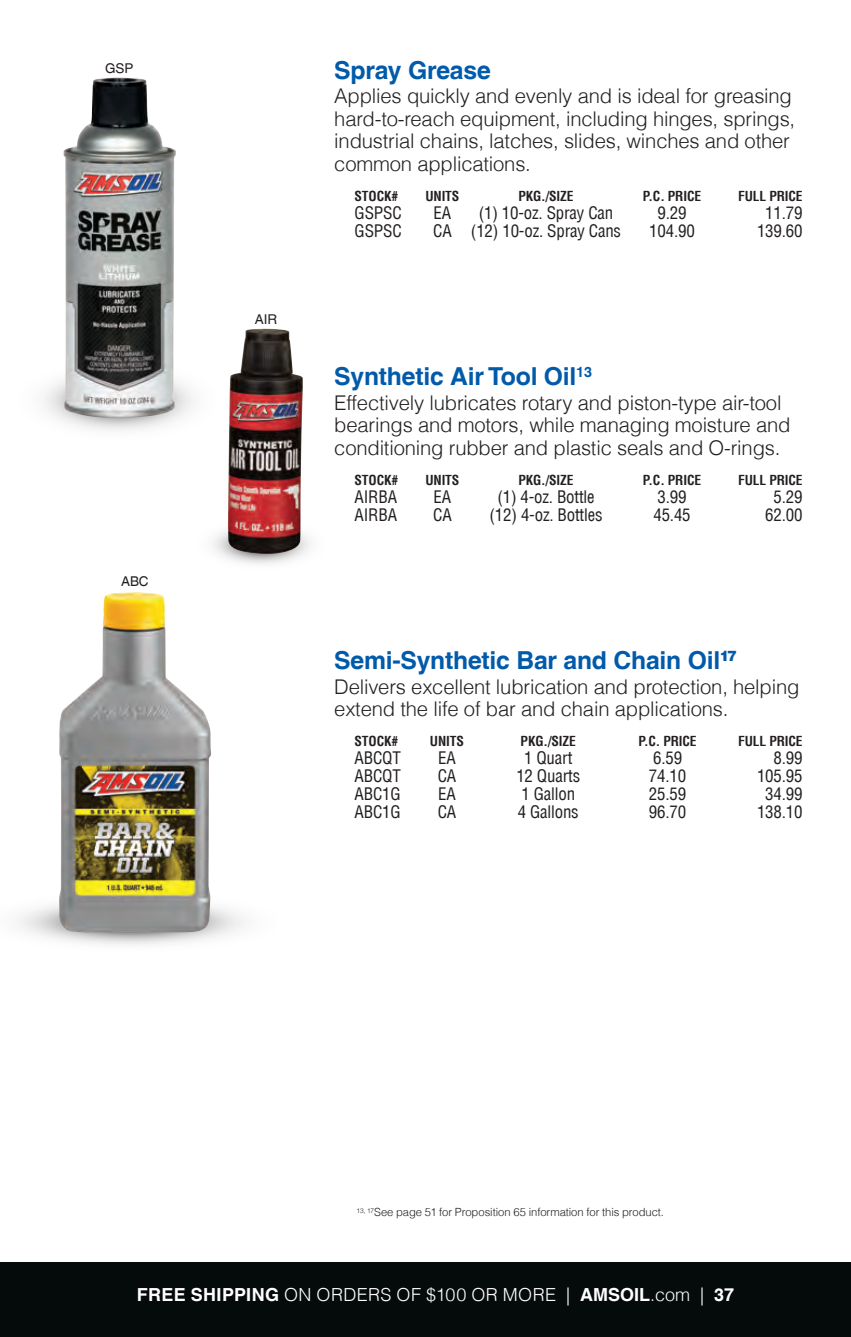
<style>
.page{position:relative;width:851px;height:1337px;background:#fff}
.page>*{position:absolute;margin:0;border:0;box-sizing:border-box;transform-origin:0 0}
.ProductName-Blue{font:700 24.75px "Helvetica LT";letter-spacing:-.01em;color:#015aaa}
.MainBodyCopy{font:300 20.25px/22.5px "Helvetica LT";letter-spacing:-.01em;color:#231f20}
.ProductName-Blue-2{font:300 20.25px/22.5px "Helvetica LT";letter-spacing:-.01em;color:#231f20}
.t1{font:300 18px "Helvetica LT";letter-spacing:.025em;color:#fff}
.Info2{font:condensed 16.88px "Helvetica LT";letter-spacing:-.01em;color:#231f20}
.InfoHead2{font:700 condensed 13.5px "Helvetica LT";letter-spacing:-.01em;color:#231f20}
.ProductCode{font:13.5px "Helvetica LT";letter-spacing:-.01em;color:#231f20}
.BodyCopyEnd{font:300 11.25px "Helvetica LT";letter-spacing:-.005em;color:#231f20}
.s1{font-weight:700}
</style>
<div class="page">
<img style="left:64px;top:78px;width:112px;height:340px">
<img style="left:228px;top:329px;width:75px;height:225px">
<div style="left:0;top:1261px;width:850px;height:75px;background:#050a0a"></div>
<img style="left:59px;top:592px;width:152px;height:341px">
<p class="ProductCode" style="left:105px;top:60px;width:30px">GSP</p>
<p class="ProductCode" style="left:121px;top:573px;width:29px">ABC</p>
<p class="ProductCode" style="left:255px;top:311px;width:24px">AIR</p>
<p class="ProductName-Blue" style="left:334px;top:55px;width:158px">Spray Grease</p>
<p class="MainBodyCopy" style="left:334px;top:85px;width:462px">Applies quickly and evenly and is ideal for greasing hard-to-reach equipment, including hinges, springs, industrial chains, latches, slides, winches and other common applications.</p>
<p class="InfoHead2" style="left:354px;top:187px;width:45px">STOCK#</p>
<p class="InfoHead2" style="left:425px;top:187px;width:35px">UNITS</p>
<p class="InfoHead2" style="left:518px;top:187px;width:57px">PKG./SIZE</p>
<p class="InfoHead2" style="left:643px;top:187px;width:60px">P.C. PRICE</p>
<p class="InfoHead2" style="left:738px;top:187px;width:66px">FULL PRICE</p>
<p class="Info2" style="left:354px;top:202px;width:49px">GSPSC</p>
<p class="Info2" style="left:433px;top:202px;width:19px">EA</p>
<p class="Info2" style="left:478px;top:202px;width:136px">(1) 10-oz. Spray Can</p>
<p class="Info2" style="left:657px;top:202px;width:31px">9.29</p>
<p class="Info2" style="left:765px;top:202px;width:39px">11.79</p>
<p class="Info2" style="left:354px;top:220px;width:49px">GSPSC</p>
<p class="Info2" style="left:433px;top:220px;width:189px">CA (12) 10-oz. Spray Cans</p>
<p class="Info2" style="left:649px;top:220px;width:47px">104.90</p>
<p class="Info2" style="left:757px;top:220px;width:47px">139.60</p>
<p class="ProductName-Blue" style="left:334px;top:361px;width:259px">Synthetic Air Tool Oil<sup>13</sup></p>
<p class="MainBodyCopy" style="left:334px;top:391px;width:457px">Effectively lubricates rotary and piston-type air-tool bearings and motors, while managing moisture and conditioning rubber and plastic seals and O-rings.</p>
<p class="InfoHead2" style="left:354px;top:471px;width:45px">STOCK#</p>
<p class="InfoHead2" style="left:425px;top:471px;width:35px">UNITS</p>
<p class="InfoHead2" style="left:518px;top:471px;width:57px">PKG./SIZE</p>
<p class="InfoHead2" style="left:643px;top:471px;width:60px">P.C. PRICE</p>
<p class="InfoHead2" style="left:738px;top:471px;width:66px">FULL PRICE</p>
<p class="Info2" style="left:354px;top:486px;width:44px">AIRBA</p>
<p class="Info2" style="left:433px;top:486px;width:19px">EA</p>
<p class="Info2" style="left:497px;top:486px;width:99px">(1) 4-oz. Bottle</p>
<p class="Info2" style="left:657px;top:486px;width:31px">3.99</p>
<p class="Info2" style="left:773px;top:486px;width:31px">5.29</p>
<p class="Info2" style="left:354px;top:504px;width:44px">AIRBA</p>
<p class="Info2" style="left:433px;top:504px;width:20px">CA</p>
<p class="Info2" style="left:489px;top:504px;width:114px">(12) 4-oz. Bottles</p>
<p class="Info2" style="left:653px;top:504px;width:39px">45.45</p>
<p class="Info2" style="left:765px;top:504px;width:39px">62.00</p>
<p class="ProductName-Blue" style="left:334px;top:645px;width:404px">Semi-Synthetic Bar and Chain Oil<sup>17</sup></p>
<p class="ProductName-Blue-2" style="left:334px;top:675px;width:466px">Delivers excellent lubrication and protection, helping extend the life of bar and chain applications.</p>
<p class="InfoHead2" style="left:354px;top:732px;width:45px">STOCK#</p>
<p class="InfoHead2" style="left:430px;top:732px;width:35px">UNITS</p>
<p class="InfoHead2" style="left:520px;top:732px;width:57px">PKG./SIZE</p>
<p class="InfoHead2" style="left:638px;top:732px;width:60px">P.C. PRICE</p>
<p class="InfoHead2" style="left:738px;top:732px;width:66px">FULL PRICE</p>
<p class="Info2" style="left:354px;top:747px;width:48px">ABCQT</p>
<p class="Info2" style="left:438px;top:747px;width:19px">EA</p>
<p class="Info2" style="left:524px;top:747px;width:50px">1 Quart</p>
<p class="Info2" style="left:653px;top:747px;width:31px">6.59</p>
<p class="Info2" style="left:773px;top:747px;width:31px">8.99</p>
<p class="Info2" style="left:354px;top:765px;width:48px">ABCQT</p>
<p class="Info2" style="left:437px;top:765px;width:20px">CA</p>
<p class="Info2" style="left:516px;top:765px;width:65px">12 Quarts</p>
<p class="Info2" style="left:649px;top:765px;width:39px">74.10</p>
<p class="Info2" style="left:757px;top:765px;width:47px">105.95</p>
<p class="Info2" style="left:354px;top:783px;width:48px">ABC1G</p>
<p class="Info2" style="left:438px;top:783px;width:19px">EA</p>
<p class="Info2" style="left:521px;top:783px;width:55px">1 Gallon</p>
<p class="Info2" style="left:649px;top:783px;width:39px">25.59</p>
<p class="Info2" style="left:765px;top:783px;width:39px">34.99</p>
<p class="Info2" style="left:354px;top:801px;width:48px">ABC1G</p>
<p class="Info2" style="left:437px;top:801px;width:20px">CA</p>
<p class="Info2" style="left:517px;top:801px;width:62px">4 Gallons</p>
<p class="Info2" style="left:649px;top:801px;width:39px">96.70</p>
<p class="Info2" style="left:757px;top:801px;width:47px">138.10</p>
<p class="BodyCopyEnd" style="left:356px;top:1205px;width:309px"><sup>13,</sup> <sup>17</sup>See page 51 for Proposition 65 information for this product.</p>
<p class="t1" style="left:137px;top:1283px;width:599px"><span class="s1">FREE SHIPPING</span> ON ORDERS OF $100 OR MORE | <span class="s1">AMSOIL</span>.com | <span class="s1">37</span></p>
</div>
